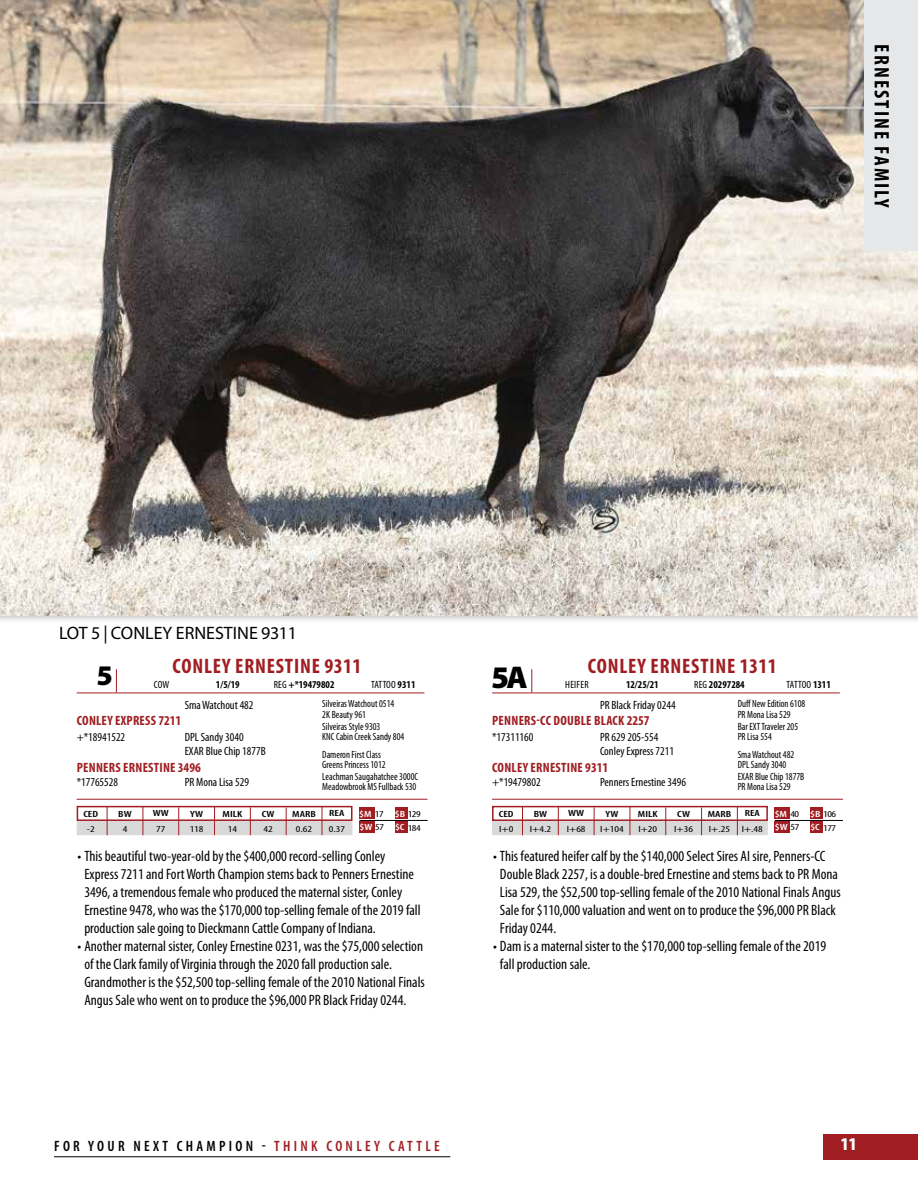
<style>
.page{position:relative;width:918px;height:1188px;background:#fff}
.page>*{position:absolute;margin:0;border:0;box-sizing:border-box;transform-origin:0 0}
.t1{font:900 31.5px "Myriad Pro";color:#000}
.t2{font:900 28.5px "Myriad Pro";color:#000}
.t3{font:700 condensed 21px "Myriad Pro";letter-spacing:.04em;color:#a01e22}
.t4{font:700 condensed 21px "Myriad Pro";letter-spacing:.1em;color:#000}
.t5{font:18px "Myriad Pro";color:#000}
.t6{font:900 condensed 18px "Myriad Pro";color:#fff}
.t7{font:condensed 15px/18px "Myriad Pro";color:#000}
.t8{font:600 condensed 15px "Myriad Pro";letter-spacing:.22em;color:#000}
.t9{font:700 condensed 13.5px "Myriad Pro";letter-spacing:.02em;color:#a01e22}
.t10{font:condensed 12px/14.4px "Myriad Pro";color:#000}
.t11{font:condensed 10.5px/10.5px "Myriad Pro";color:#000;scale:.94 1}
.t12{font:700 condensed 10.5px "Myriad Pro";color:#000}
.t13{font:condensed 10.5px "Myriad Pro";color:#000}
.t14{font:condensed 9px "Myriad Pro";color:#000;scale:1.33 1}
.t15{font:600 condensed 9px "Myriad Pro";color:#000;scale:1.33 1}
.t16{font:condensed 9px/14.2px "Myriad Pro";letter-spacing:-.03em;color:#000;scale:1.33 1}
.s1{font-weight:400}
.s2{font-weight:700}
.s3{font-weight:600;color:#fff}
.s4{color:#a11d22}
</style>
<div class="page">
<div style="left:823px;top:1134px;width:95px;height:26px;background:#a01e22"></div>
<hr style="left:54px;top:1157px;width:396px;height:1px;background:#000">
<img style="left:0;top:0;width:918px;height:616px">
<hr style="left:492px;top:693px;width:348px;height:1px;background:#a01e22">
<div style="left:493px;top:821px;width:274px;height:13px;background:#d9d9d9"></div>
<div style="left:775px;top:808px;width:15px;height:11px;background:#a11d22"></div>
<div style="left:492px;top:806px;width:276px;height:15px;border:2px solid #a11d22"></div>
<svg style="left:522px;top:807px;width:1px;height:28px"></svg>
<svg style="left:558px;top:807px;width:1px;height:28px"></svg>
<svg style="left:594px;top:807px;width:1px;height:28px"></svg>
<svg style="left:630px;top:807px;width:1px;height:28px"></svg>
<svg style="left:665px;top:807px;width:1px;height:28px"></svg>
<svg style="left:701px;top:808px;width:1px;height:27px"></svg>
<svg style="left:737px;top:807px;width:1px;height:28px"></svg>
<div style="left:810px;top:808px;width:13px;height:11px;background:#a11d22"></div>
<div style="left:775px;top:821px;width:15px;height:11px;background:#a11d22"></div>
<div style="left:810px;top:821px;width:13px;height:12px;background:#a11d22"></div>
<hr style="left:775px;top:820px;width:68px;height:1px;background:#000">
<hr style="left:492px;top:799px;width:351px;height:1px;background:#a01e22">
<svg style="left:531px;top:669px;width:1px;height:24px"></svg>
<div style="left:864px;top:0;width:54px;height:251px;background:#e6e7e8"></div>
<hr style="left:77px;top:693px;width:347px;height:1px;background:#a01e22">
<div style="left:77px;top:821px;width:275px;height:13px;background:#d9d9d9"></div>
<div style="left:359px;top:808px;width:15px;height:11px;background:#a11d22"></div>
<div style="left:77px;top:806px;width:275px;height:15px;border:2px solid #a11d22"></div>
<svg style="left:107px;top:807px;width:1px;height:28px"></svg>
<svg style="left:143px;top:807px;width:1px;height:28px"></svg>
<svg style="left:178px;top:807px;width:1px;height:28px"></svg>
<svg style="left:214px;top:807px;width:1px;height:28px"></svg>
<svg style="left:250px;top:807px;width:1px;height:28px"></svg>
<svg style="left:286px;top:808px;width:1px;height:27px"></svg>
<svg style="left:322px;top:807px;width:1px;height:28px"></svg>
<div style="left:395px;top:808px;width:12px;height:11px;background:#a11d22"></div>
<div style="left:359px;top:821px;width:15px;height:11px;background:#a11d22"></div>
<div style="left:395px;top:821px;width:13px;height:12px;background:#a11d22"></div>
<hr style="left:359px;top:820px;width:69px;height:1px;background:#000">
<hr style="left:77px;top:799px;width:351px;height:1px;background:#a01e22">
<svg style="left:116px;top:669px;width:1px;height:24px"></svg>
<h3 class="t4" style="left:893px;top:44px;width:166px;rotate:90deg">ERNESTINE FAMILY</h3>
<p class="t5" style="left:59px;top:622px;width:239px">LOT 5 | CONLEY ERNESTINE 9311</p>
<h2 class="t2" style="left:96px;top:657px;width:18px">5</h2>
<h3 class="t3" style="left:173px;top:655px;width:190px">CONLEY ERNESTINE 9311</h3>
<p class="t13" style="left:154px;top:679px;width:17px">COW</p>
<p class="t12" style="left:216px;top:679px;width:25px">1/5/19</p>
<p class="t12" style="left:274px;top:679px;width:62px"><span class="s1">REG</span> +*19479802</p>
<p class="t13" style="left:371px;top:679px;width:46px">TATTOO <span class="s2">9311</span></p>
<h1 class="t1" style="left:491px;top:656px;width:38px">5A</h1>
<h3 class="t3" style="left:588px;top:655px;width:190px">CONLEY ERNESTINE 1311</h3>
<p class="t13" style="left:565px;top:679px;width:25px">HEIFER</p>
<p class="t12" style="left:626px;top:679px;width:34px">12/25/21</p>
<p class="t12" style="left:694px;top:679px;width:52px"><span class="s1">REG</span> 20297284</p>
<p class="t13" style="left:786px;top:679px;width:46px">TATTOO <span class="s2">1311</span></p>
<p class="t10" style="left:185px;top:698px;width:70px">Sma Watchout 482</p>
<p class="t9" style="left:77px;top:713px;width:106px">CONLEY EXPRESS 7211</p>
<p class="t10" style="left:77px;top:730px;width:50px">+*18941522</p>
<p class="t10" style="left:185px;top:730px;width:83px">DPL Sandy 3040<br>EXAR Blue Chip 1877B</p>
<p class="t9" style="left:77px;top:760px;width:126px">PENNERS ERNESTINE 3496</p>
<p class="t10" style="left:77px;top:775px;width:43px">*17765528</p>
<p class="t10" style="left:185px;top:775px;width:66px">PR Mona Lisa 529</p>
<p class="t11" style="left:322px;top:699px;width:78px">Silveiras Watchout 0514<br>2K Beauty 961</p>
<p class="t11" style="left:322px;top:721px;width:89px">Silveiras Style 9303<br>KNC Cabin Creek Sandy 804</p>
<p class="t11" style="left:322px;top:749px;width:69px">Dameron First Class<br>Greens Princess 1012</p>
<p class="t11" style="left:322px;top:771px;width:103px">Leachman Saugahatchee 3000C<br>Meadowbrook MS Fullback 530</p>
<p class="t10" style="left:600px;top:698px;width:77px">PR Black Friday 0244</p>
<p class="t9" style="left:492px;top:713px;width:159px">PENNERS-CC DOUBLE BLACK 2257</p>
<p class="t10" style="left:492px;top:730px;width:43px">*17311160</p>
<p class="t10" style="left:600px;top:730px;width:75px">PR 629 205-554<br>Conley Express 7211</p>
<p class="t9" style="left:492px;top:760px;width:118px">CONLEY ERNESTINE 9311</p>
<p class="t10" style="left:492px;top:775px;width:50px">+*19479802</p>
<p class="t10" style="left:600px;top:775px;width:87px">Penners Ernestine 3496</p>
<p class="t11" style="left:738px;top:699px;width:73px">Duff New Edition 6108<br>PR Mona Lisa 529</p>
<p class="t11" style="left:738px;top:721px;width:66px">Bar EXT Traveler 205<br>PR Lisa 554</p>
<p class="t11" style="left:738px;top:749px;width:62px">Sma Watchout 482<br>DPL Sandy 3040</p>
<p class="t11" style="left:738px;top:771px;width:72px">EXAR Blue Chip 1877B<br>PR Mona Lisa 529</p>
<p class="t15" style="left:83px;top:809px;width:13px">CED</p>
<p class="t14" style="left:87px;top:824px;width:7px">-2</p>
<p class="t15" style="left:118px;top:809px;width:12px">BW</p>
<p class="t15" style="left:153px;top:809px;width:14px">WW</p>
<p class="t15" style="left:190px;top:809px;width:11px">YW</p>
<p class="t15" style="left:223px;top:809px;width:16px">MILK</p>
<p class="t14" style="left:123px;top:824px;width:5px">4</p>
<p class="t14" style="left:156px;top:824px;width:8px">77</p>
<p class="t14" style="left:190px;top:824px;width:12px">118</p>
<p class="t14" style="left:228px;top:825px;width:8px">14</p>
<p class="t15" style="left:262px;top:809px;width:11px">CW</p>
<p class="t14" style="left:264px;top:824px;width:8px">42</p>
<p class="t15" style="left:292px;top:809px;width:19px">MARB</p>
<p class="t14" style="left:296px;top:824px;width:14px">0.62</p>
<p class="t15" style="left:329px;top:809px;width:13px">REA</p>
<p class="t14" style="left:329px;top:824px;width:14px">0.37</p>
<p class="t16" style="left:359px;top:807px;width:48px"><span class="s3">$M</span> 17 <span class="s3">$B</span> 129 <span class="s3">$W</span> 57 <span class="s3">$C</span> 184</p>
<p class="t15" style="left:499px;top:809px;width:13px">CED</p>
<p class="t14" style="left:499px;top:824px;width:12px">I+0</p>
<p class="t15" style="left:534px;top:809px;width:12px">BW</p>
<p class="t15" style="left:568px;top:809px;width:14px">WW</p>
<p class="t15" style="left:605px;top:809px;width:11px">YW</p>
<p class="t15" style="left:638px;top:809px;width:16px">MILK</p>
<p class="t14" style="left:530px;top:824px;width:17px">I+4.2</p>
<p class="t14" style="left:567px;top:824px;width:16px">I+68</p>
<p class="t14" style="left:600px;top:824px;width:19px">I+104</p>
<p class="t14" style="left:638px;top:825px;width:16px">I+20</p>
<p class="t15" style="left:677px;top:809px;width:11px">CW</p>
<p class="t14" style="left:674px;top:824px;width:16px">I+36</p>
<p class="t15" style="left:708px;top:809px;width:19px">MARB</p>
<p class="t14" style="left:709px;top:824px;width:17px">I+.25</p>
<p class="t15" style="left:745px;top:809px;width:13px">REA</p>
<p class="t14" style="left:742px;top:824px;width:17px">I+.48</p>
<p class="t16" style="left:775px;top:807px;width:48px"><span class="s3">$M</span> 40 <span class="s3">$B</span> 106 <span class="s3">$W</span> 57 <span class="s3">$C</span> 177</p>
<p class="t7" style="left:84px;top:848px;width:338px;text-indent:-7px">• This beautiful two-year-old by the $400,000 record-selling Conley Express 7211 and Fort Worth Champion stems back to Penners Ernestine 3496, a tremendous female who produced the maternal sister, Conley Ernestine 9478, who was the $170,000 top-selling female of the 2019 fall production sale going to Dieckmann Cattle Company of Indiana.</p>
<p class="t7" style="left:84px;top:938px;width:342px;text-indent:-7px">• Another maternal sister, Conley Ernestine 0231, was the $75,000 selection of the Clark family of Virginia through the 2020 fall production sale.<br>Grandmother is the $52,500 top-selling female of the 2010 National Finals Angus Sale who went on to produce the $96,000 PR Black Friday 0244.</p>
<p class="t7" style="left:500px;top:848px;width:342px;text-indent:-7px">• This featured heifer calf by the $140,000 Select Sires AI sire, Penners-CC Double Black 2257, is a double-bred Ernestine and stems back to PR Mona Lisa 529, the $52,500 top-selling female of the 2010 National Finals Angus Sale for $110,000 valuation and went on to produce the $96,000 PR Black Friday 0244.</p>
<p class="t7" style="left:500px;top:938px;width:328px;text-indent:-7px">• Dam is a maternal sister to the $170,000 top-selling female of the 2019 fall production sale.</p>
<p class="t8" style="left:54px;top:1138px;width:387px">FOR YOUR NEXT CHAMPION - <span class="s4">THINK CONLEY CATTLE</span></p>
<p class="t6" style="left:841px;top:1134px;width:17px">11</p>
</div>
